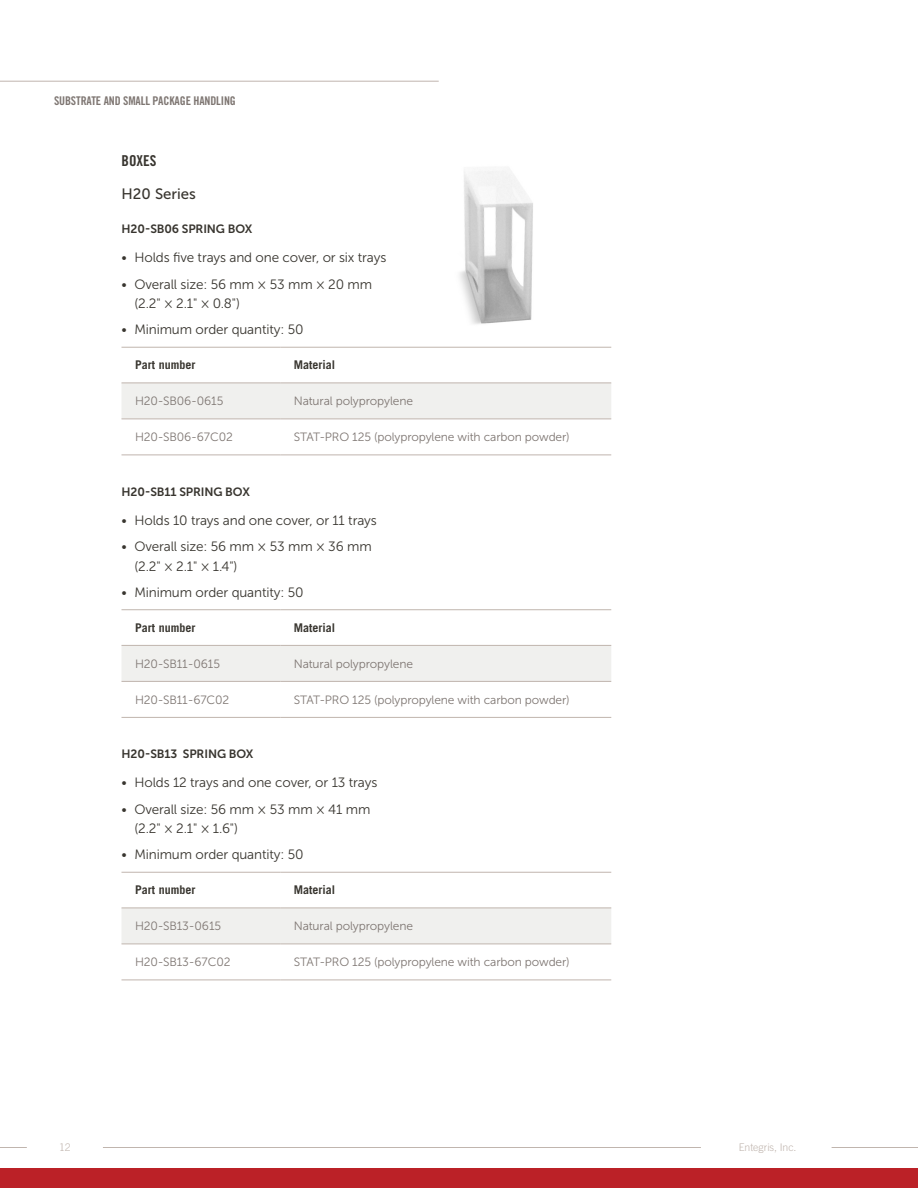
<style>
.page{position:relative;width:918px;height:1188px;background:#fff}
.page>*{position:absolute;margin:0;border:0;box-sizing:border-box;transform-origin:0 0}
.t1{font:15px "Museo Sans 500";color:#38352f}
.t2{font:15px "Trade Gothic LT Std Bd Cn 20";color:#38352f}
.t3{font:13.5px/19.5px "Museo Sans 300";letter-spacing:-.01em;color:#38352f}
.t4{font:12px "Museo Sans 300";letter-spacing:-.01em;color:#7e7672}
.t5{font:700 12px "Trade Gothic LT Std";color:#38352f}
.t6{font:12px "Museo Sans 700";letter-spacing:-.01em;color:#38352f}
.t7{font:12px "Trade Gothic LT Std Bd Cn 20";letter-spacing:-.01em;color:#7e7672}
.t8{font:300 10.5px "Trade Gothic LT Std";letter-spacing:-.005em;color:#c0b5ae}
</style>
<div class="page">
<svg style="left:0;top:1147px;width:27px;height:1px"></svg>
<hr style="left:103px;top:1147px;width:815px;height:1px;background:#c0b5ae">
<hr style="left:0;top:81px;width:439px;height:1px;background:#c0b5ae">
<svg style="left:701px;top:1147px;width:131px;height:1px"></svg>
<div style="left:0;top:1168px;width:918px;height:20px;background:#bb2127"></div>
<div style="left:122px;top:384px;width:489px;height:35px;background:#f0f0ee"></div>
<hr style="left:122px;top:419px;width:158px;height:1px;background:#c0b5ae">
<hr style="left:280px;top:419px;width:331px;height:1px;background:#c0b5ae">
<hr style="left:122px;top:455px;width:158px;height:1px;background:#c0b5ae">
<hr style="left:280px;top:455px;width:331px;height:1px;background:#c0b5ae">
<hr style="left:122px;top:347px;width:158px;height:1px;background:#c0b5ae">
<hr style="left:280px;top:347px;width:331px;height:1px;background:#c0b5ae">
<hr style="left:122px;top:383px;width:158px;height:1px;background:#c0b5ae">
<hr style="left:280px;top:383px;width:331px;height:1px;background:#c0b5ae">
<div style="left:122px;top:646px;width:489px;height:35px;background:#f0f0ee"></div>
<hr style="left:122px;top:681px;width:158px;height:1px;background:#c0b5ae">
<hr style="left:280px;top:681px;width:331px;height:1px;background:#c0b5ae">
<hr style="left:122px;top:717px;width:158px;height:1px;background:#c0b5ae">
<hr style="left:280px;top:717px;width:331px;height:1px;background:#c0b5ae">
<hr style="left:122px;top:609px;width:158px;height:1px;background:#c0b5ae">
<hr style="left:280px;top:609px;width:331px;height:1px;background:#c0b5ae">
<hr style="left:122px;top:645px;width:158px;height:1px;background:#c0b5ae">
<hr style="left:280px;top:645px;width:331px;height:1px;background:#c0b5ae">
<div style="left:122px;top:909px;width:489px;height:35px;background:#f0f0ee"></div>
<hr style="left:122px;top:944px;width:158px;height:1px;background:#c0b5ae">
<hr style="left:280px;top:944px;width:331px;height:1px;background:#c0b5ae">
<hr style="left:122px;top:980px;width:158px;height:1px;background:#c0b5ae">
<hr style="left:280px;top:980px;width:331px;height:1px;background:#c0b5ae">
<hr style="left:122px;top:872px;width:158px;height:1px;background:#c0b5ae">
<hr style="left:280px;top:872px;width:331px;height:1px;background:#c0b5ae">
<hr style="left:122px;top:908px;width:158px;height:1px;background:#c0b5ae">
<hr style="left:280px;top:908px;width:331px;height:1px;background:#c0b5ae">
<img style="left:459px;top:170px;width:74px;height:154px">
<p class="t7" style="left:54px;top:93px;width:183px">SUBSTRATE AND SMALL PACKAGE HANDLING</p>
<p class="t2" style="left:122px;top:152px;width:36px">BOXES</p>
<p class="t1" style="left:122px;top:186px;width:76px">H20 Series</p>
<p class="t6" style="left:122px;top:222px;width:132px">H20-SB06 SPRING BOX</p>
<p class="t3" style="left:122px;top:248px;width:266px">• Holds five trays and one cover, or six trays</p>
<p class="t3" style="left:134px;top:274px;width:239px;text-indent:-13px">• Overall size: 56 mm × 53 mm × 20 mm (2.2" × 2.1" × 0.8")</p>
<p class="t3" style="left:122px;top:320px;width:184px">• Minimum order quantity: 50</p>
<p class="t5" style="left:135px;top:358px;width:62px">Part number</p>
<p class="t5" style="left:294px;top:358px;width:43px">Material</p>
<p class="t4" style="left:135px;top:395px;width:90px">H20-SB06-0615</p>
<p class="t4" style="left:294px;top:395px;width:121px">Natural polypropylene</p>
<p class="t4" style="left:135px;top:431px;width:99px">H20-SB06-67C02</p>
<p class="t4" style="left:294px;top:431px;width:277px">STAT-PRO 125 (polypropylene with carbon powder)</p>
<p class="t6" style="left:122px;top:485px;width:130px">H20-SB11 SPRING BOX</p>
<p class="t3" style="left:122px;top:511px;width:257px">• Holds 10 trays and one cover, or 11 trays</p>
<p class="t3" style="left:134px;top:537px;width:239px;text-indent:-13px">• Overall size: 56 mm × 53 mm × 36 mm (2.2" × 2.1" × 1.4")</p>
<p class="t3" style="left:122px;top:583px;width:184px">• Minimum order quantity: 50</p>
<p class="t5" style="left:135px;top:620px;width:62px">Part number</p>
<p class="t5" style="left:294px;top:620px;width:43px">Material</p>
<p class="t4" style="left:135px;top:657px;width:87px">H20-SB11-0615</p>
<p class="t4" style="left:294px;top:657px;width:121px">Natural polypropylene</p>
<p class="t4" style="left:135px;top:693px;width:96px">H20-SB11-67C02</p>
<p class="t4" style="left:294px;top:693px;width:277px">STAT-PRO 125 (polypropylene with carbon powder)</p>
<p class="t6" style="left:122px;top:747px;width:134px">H20-SB13 SPRING BOX</p>
<p class="t3" style="left:122px;top:773px;width:257px">• Holds 12 trays and one cover, or 13 trays</p>
<p class="t3" style="left:134px;top:799px;width:237px;text-indent:-13px">• Overall size: 56 mm × 53 mm × 41 mm (2.2" × 2.1" × 1.6")</p>
<p class="t3" style="left:122px;top:845px;width:184px">• Minimum order quantity: 50</p>
<p class="t5" style="left:135px;top:883px;width:62px">Part number</p>
<p class="t5" style="left:294px;top:883px;width:43px">Material</p>
<p class="t4" style="left:135px;top:920px;width:88px">H20-SB13-0615</p>
<p class="t4" style="left:294px;top:920px;width:121px">Natural polypropylene</p>
<p class="t4" style="left:135px;top:956px;width:97px">H20-SB13-67C02</p>
<p class="t4" style="left:294px;top:956px;width:277px">STAT-PRO 125 (polypropylene with carbon powder)</p>
<p class="t8" style="left:59px;top:1141px;width:13px">12</p>
<p class="t8" style="left:739px;top:1141px;width:59px">Entegris, Inc.</p>
</div>
